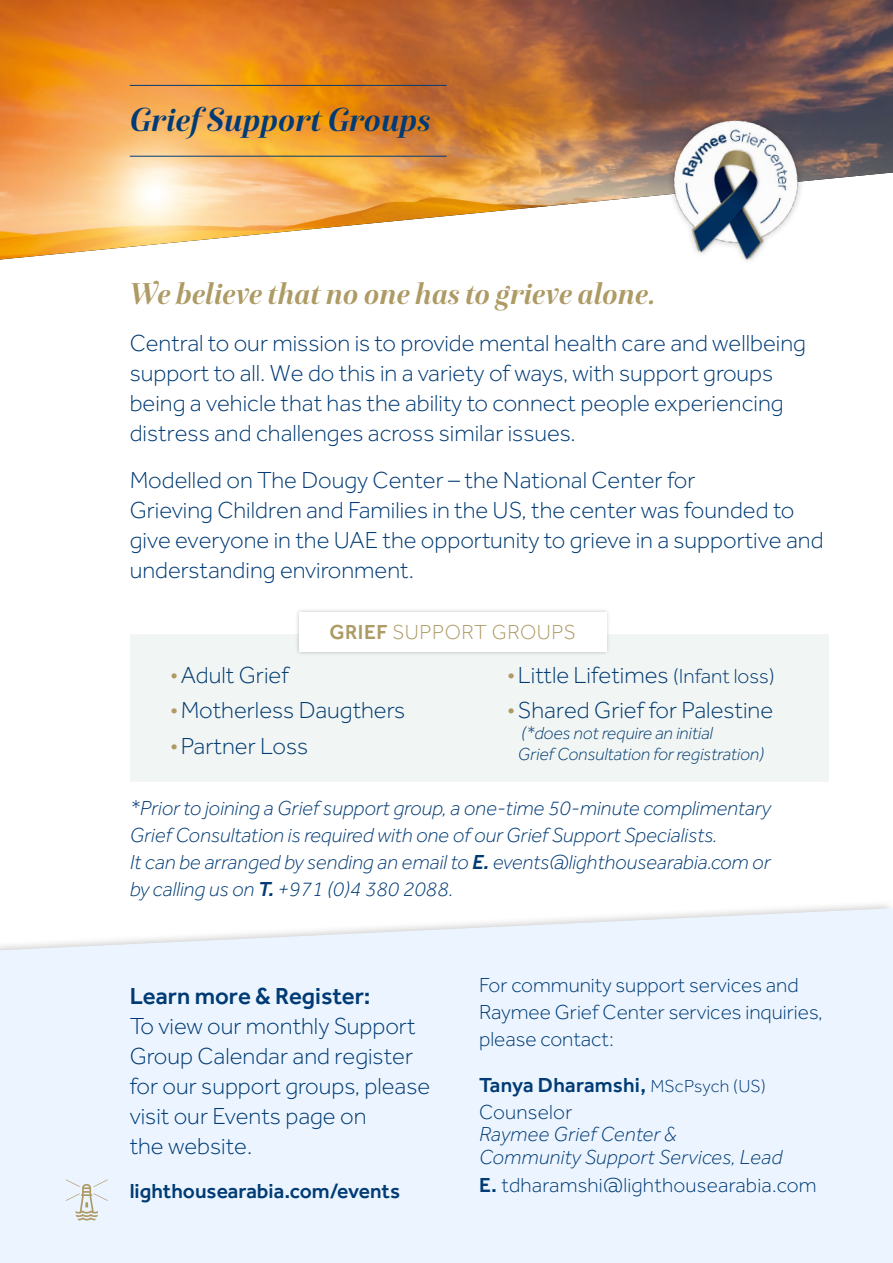
<style>
.page{position:relative;width:893px;height:1263px;background:#fff}
.page>*{position:absolute;margin:0;border:0;box-sizing:border-box;transform-origin:0 0}
.t1{font:italic 700 33px "Exquise FY";color:#003b75}
.t2{font:italic 700 30px "Exquise FY";color:#ae9a64}
.t3{font:300 24px/30px "Effra";color:#003b75}
.t4{font:300 24px "Effra";color:#003a70}
.t5{font:500 24px "Effra";color:#003b75}
.t6{font:italic 300 21px/27px "Effra";color:#003b75}
.t7{font:300 21px/27px "Effra";color:#003b75}
.t8{font:500 21px/27px "Effra";color:#003b75}
.t9{font:300 21px "Effra";letter-spacing:.025em;color:#ae9a64}
.t10{font:italic 300 18px/21px "Effra";color:#003a70}
.s1{font-weight:500}
.s2{color:#ae9a64}
.s3{font-size:21px}
.s4{font-weight:300;font-size:18px}
.s5{font-weight:300}
</style>
<div class="page">
<div style="left:0;top:908px;width:893px;height:355px;background:#ecf5ff"></div>
<svg style="left:66px;top:1179px;width:42px;height:41px;background:#e1e5e4"></svg>
<img style="left:0;top:0;width:893px;height:259px">
<img style="left:648px;top:101px;width:169px;height:160px">
<hr style="left:130px;top:156px;width:317px;height:1px;background:#003b75">
<hr style="left:130px;top:85px;width:317px;height:1px;background:#003b75">
<div style="left:130px;top:635px;width:699px;height:147px;background:#f1f5f4"></div>
<div style="left:294px;top:607px;width:317px;height:50px;background:#000;opacity:.25"></div>
<div style="left:299px;top:612px;width:307px;height:40px;background:#fff"></div>
<h1 class="t1" style="left:130px;top:99px;width:302px">Grief Support Groups</h1>
<p class="t2" style="left:130px;top:275px;width:528px">We believe that no one has to grieve alone.</p>
<p class="t3" style="left:130px;top:328px;width:678px">Central to our mission is to provide mental health care and wellbeing support to all. We do this in a variety of ways, with support groups being a vehicle that has the ability to connect people experiencing distress and challenges across similar issues.</p>
<p class="t3" style="left:130px;top:465px;width:695px">Modelled on The Dougy Center – the National Center for<br>Grieving Children and Families in the US, the center was founded to give everyone in the UAE the opportunity to grieve in a supportive and understanding environment.</p>
<p class="t9" style="left:329px;top:620px;width:248px"><span class="s1">GRIEF</span> SUPPORT GROUPS</p>
<p class="t4" style="left:170px;top:661px;width:120px"><span class="s2">•</span>Adult Grief</p>
<p class="t4" style="left:170px;top:696px;width:237px"><span class="s2">•</span>Motherless Daugthers</p>
<p class="t4" style="left:170px;top:732px;width:140px"><span class="s2">•</span>Partner Loss</p>
<p class="t4" style="left:507px;top:661px;width:269px"><span class="s2">•</span>Little Lifetimes <span class="s3">(Infant loss)</span></p>
<p class="t4" style="left:507px;top:696px;width:267px"><span class="s2">•</span>Shared Grief for Palestine</p>
<p class="t10" style="left:518px;top:722px;width:248px">(*does not require an initial<br>Grief Consultation for registration)</p>
<p class="t6" style="left:130px;top:794px;width:643px">*Prior to joining a Grief support group, a one-time 50-minute complimentary Grief Consultation is required with one of our Grief Support Specialists.<br>It can be arranged by sending an email to <span class="s1">E.</span> events@lighthousearabia.com or by calling us on <span class="s1">T.</span> +971 (0)4 380 2088.</p>
<p class="t5" style="left:130px;top:982px;width:242px">Learn more &amp; Register:</p>
<p class="t3" style="left:130px;top:1011px;width:302px">To view our monthly Support<br>Group Calendar and register for our support groups, please visit our Events page on<br>the website.</p>
<p class="t8" style="left:130px;top:1177px;width:272px">lighthousearabia.com/events</p>
<p class="t7" style="left:479px;top:971px;width:345px">For community support services and<br>Raymee Grief Center services inquiries, please contact:</p>
<p class="t8" style="left:479px;top:1071px;width:288px">Tanya Dharamshi, <span class="s4">MScPsych (US)<br></span><span class="s5">Counselor</span></p>
<p class="t6" style="left:479px;top:1123px;width:305px;line-height:22.5px">Raymee Grief Center &amp;<br>Community Support Services, Lead</p>
<p class="t7" style="left:479px;top:1172px;width:339px"><span class="s1">E.</span> tdharamshi@lighthousearabia.com</p>
</div>
